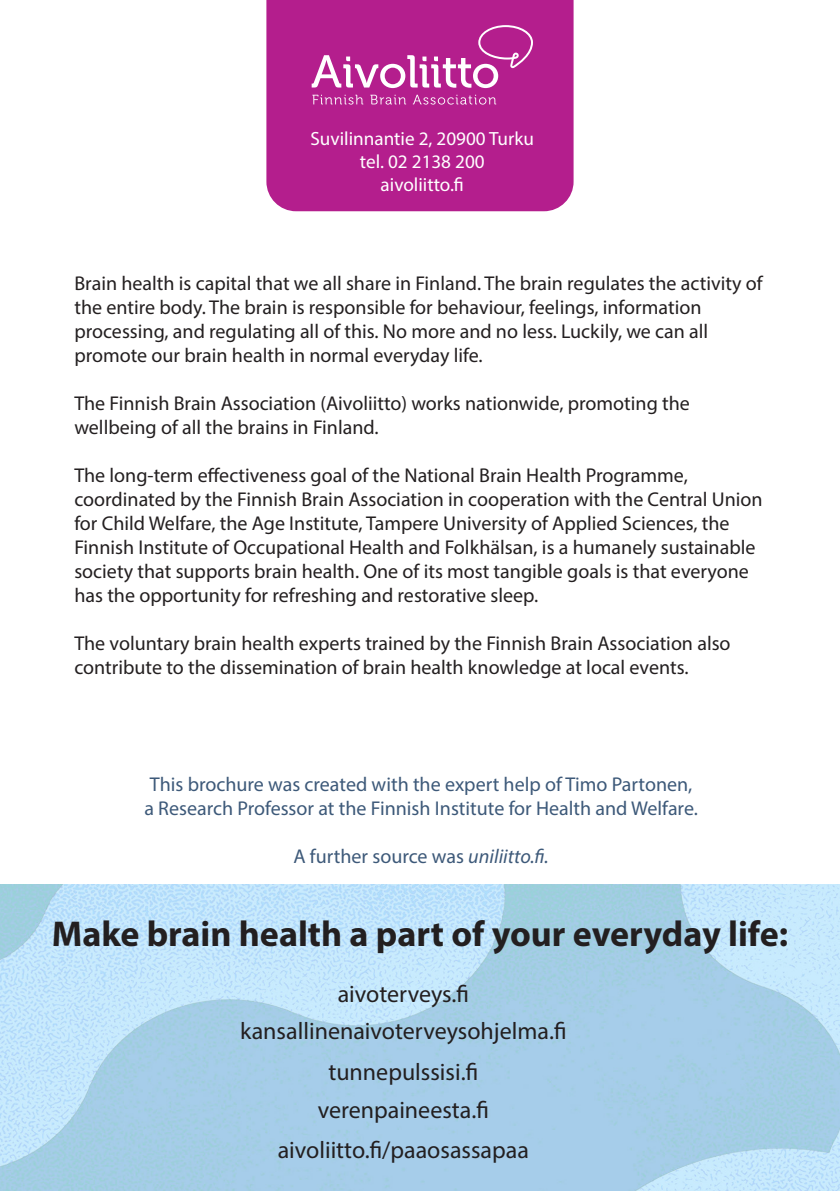
<style>
.page{position:relative;width:840px;height:1191px;background:#fff}
.page>*{position:absolute;margin:0;border:0;box-sizing:border-box;transform-origin:0 0}
.otsikko{font:700 36px "Myriad Pro";color:#231f20}
.otsikko-2{font:24px "Myriad Pro";color:#231f20}
.Takasivu{font:20px/24px "Myriad Pro";color:#231f20}
.Takasivu-2{font:20px/24px "Myriad Pro";color:#3d5979}
.t1{font:19.2px/23px "Myriad Pro";color:#fff;text-align:center}
.s1{font-style:italic}
</style>
<div class="page">
<img style="left:0;top:884px;width:839px;height:307px">
<div style="left:266px;top:0;width:307px;height:211px;background:#b41e8d"></div>
<svg style="left:311px;top:25px;width:221px;height:63px;background:#c044a0"></svg>
<svg style="left:312px;top:95px;width:51px;height:10px"></svg>
<svg style="left:370px;top:95px;width:36px;height:10px"></svg>
<svg style="left:412px;top:95px;width:84px;height:10px"></svg>
<p class="t1" style="left:310px;top:127px;width:225px">Suvilinnantie 2, 20900 Turku tel. 02 2138 200<br>aivoliitto.fi</p>
<p class="Takasivu" style="left:74px;top:271px;width:689px">Brain health is capital that we all share in Finland. The brain regulates the activity of the entire body. The brain is responsible for behaviour, feelings, information</p>
<p class="Takasivu" style="left:74px;top:319px;width:635px">processing, and regulating all of this. No more and no less. Luckily, we can all promote our brain health in normal everyday life.</p>
<p class="Takasivu" style="left:74px;top:391px;width:616px">The Finnish Brain Association (Aivoliitto) works nationwide, promoting the wellbeing of all the brains in Finland.</p>
<p class="Takasivu" style="left:74px;top:463px;width:689px">The long-term effectiveness goal of the National Brain Health Programme, coordinated by the Finnish Brain Association in cooperation with the Central Union for Child Welfare, the Age Institute, Tampere University of Applied Sciences, the Finnish Institute of Occupational Health and Folkhälsan, is a humanely sustainable society that supports brain health. One of its most tangible goals is that everyone has the opportunity for refreshing and restorative sleep.</p>
<p class="Takasivu" style="left:74px;top:631px;width:657px">The voluntary brain health experts trained by the Finnish Brain Association also contribute to the dissemination of brain health knowledge at local events.</p>
<p class="Takasivu-2" style="left:144px;top:771px;width:554px">This brochure was created with the expert help of Timo Partonen, a Research Professor at the Finnish Institute for Health and Welfare.</p>
<p class="Takasivu-2" style="left:293px;top:843px;width:257px">A further source was <span class="s1">uniliitto.fi.</span></p>
<p class="otsikko" style="left:52px;top:910px;width:737px">Make brain health a part of your everyday life:</p>
<p class="otsikko-2" style="left:337px;top:979px;width:133px">aivoterveys.fi</p>
<p class="otsikko-2" style="left:240px;top:1016px;width:328px">kansallinenaivoterveysohjelma.fi</p>
<p class="otsikko-2" style="left:328px;top:1056px;width:151px">tunnepulssisi.fi</p>
<p class="otsikko-2" style="left:317px;top:1095px;width:173px">verenpaineesta.fi</p>
<p class="otsikko-2" style="left:277px;top:1135px;width:253px">aivoliitto.fi/paaosassapaa</p>
</div>
